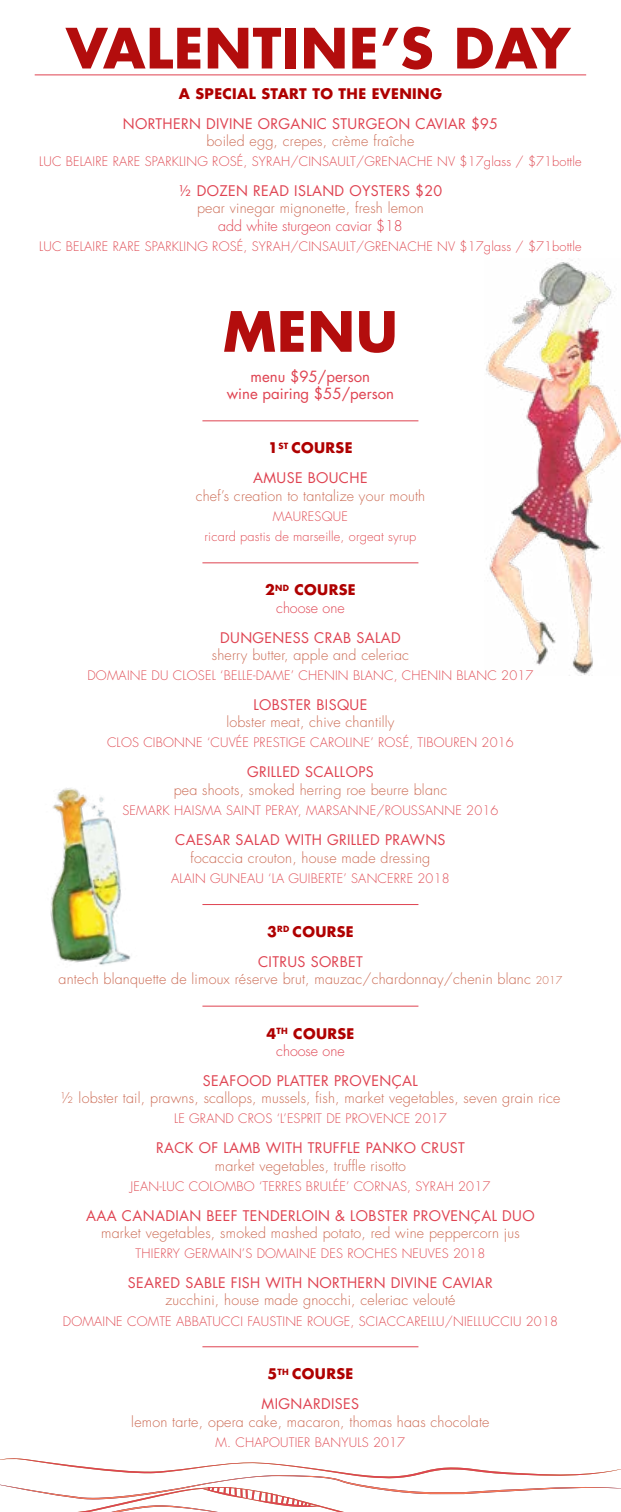
<style>
.page{position:relative;width:621px;height:1512px;background:#fff}
.page>*{position:absolute;margin:0;border:0;box-sizing:border-box;transform-origin:0 0}
.t1{font:700 54px "Futura LT";letter-spacing:.015em;color:#b30d0d}
.t2{font:15px/17.2px "Futura LT";color:#df4351;text-align:center}
.t3{font:300 14.25px "Futura LT";letter-spacing:.015em;color:#cb6a53}
.t4{font:14.25px/30px "Futura LT";letter-spacing:.025em;color:#df4351;text-align:center}
.t5{font:300 14.25px/17.2px "Futura LT";color:#df4351;text-align:center}
.t6{font:700 14.25px "Futura LT";letter-spacing:.025em;color:#af0000}
.t7{font:300 12.75px/20.1px "Futura LT";letter-spacing:.015em;color:#e04f57;text-align:center}
.s1{font-weight:700;color:#af0000}
.s2{font-size:10.5px}
</style>
<div class="page">
<svg style="left:0;top:1458px;width:621px;height:54px"></svg>
<hr style="left:202px;top:420px;width:216px;height:1px;background:#df4351">
<hr style="left:202px;top:562px;width:216px;height:1px;background:#df4351">
<hr style="left:202px;top:904px;width:216px;height:1px;background:#df4351">
<hr style="left:202px;top:1006px;width:216px;height:1px;background:#df4351">
<hr style="left:35px;top:75px;width:551px;height:1px;background:#df4351">
<img style="left:50px;top:788px;width:81px;height:177px">
<hr style="left:202px;top:1346px;width:216px;height:1px;background:#df4351">
<img style="left:486px;top:260px;width:135px;height:416px">
<h1 class="t1" style="left:66px;top:12px;width:506px">VALENTINE’S DAY</h1>
<p class="t6" style="left:179px;top:84px;width:265px">A SPECIAL START TO THE EVENING</p>
<p class="t4" style="left:123px;top:109px;width:377px">NORTHERN DIVINE ORGANIC STURGEON CAVIAR $95</p>
<p class="t3" style="left:206px;top:132px;width:209px">boiled egg, crepes, crème fraîche</p>
<p class="t7" style="left:39px;top:152px;width:544px">LUC BELAIRE RARE SPARKLING ROSÉ, SYRAH/CINSAULT/GRENACHE NV $17glass / $71bottle</p>
<p class="t4" style="left:179px;top:176px;width:265px">½ DOZEN READ ISLAND OYSTERS $20</p>
<p class="t3" style="left:197px;top:200px;width:228px">pear vinegar mignonette, fresh lemon</p>
<p class="t5" style="left:218px;top:217px;width:186px">add white sturgeon caviar $18</p>
<p class="t7" style="left:39px;top:236px;width:544px">LUC BELAIRE RARE SPARKLING ROSÉ, SYRAH/CINSAULT/GRENACHE NV $17glass / $71bottle</p>
<h1 class="t1" style="left:223px;top:296px;width:176px">MENU</h1>
<p class="t2" style="left:227px;top:368px;width:169px">menu $95/person<br>wine pairing $55/person</p>
<p class="t4" style="left:253px;top:433px;width:116px"><span class="s1">1</span><sup>ST</sup> <span class="s1">COURSE<br></span>AMUSE BOUCHE</p>
<p class="t3" style="left:196px;top:487px;width:231px">chef’s creation to tantalize your mouth</p>
<p class="t7" style="left:204px;top:507px;width:213px">MAURESQUE<br>ricard pastis de marseille, orgeat syrup</p>
<p class="t5" style="left:265px;top:582px;width:92px"><span class="s1">2</span><sup>ND</sup> <span class="s1">COURSE </span>choose one</p>
<p class="t4" style="left:220px;top:623px;width:182px">DUNGENESS CRAB SALAD</p>
<p class="t3" style="left:212px;top:646px;width:199px">sherry butter, apple and celeriac</p>
<p class="t7" style="left:87px;top:666px;width:448px">DOMAINE DU CLOSEL ‘BELLE-DAME’ CHENIN BLANC, CHENIN BLANC 2017</p>
<p class="t4" style="left:254px;top:690px;width:115px">LOBSTER BISQUE</p>
<p class="t3" style="left:226px;top:714px;width:170px">lobster meat, chive chantilly</p>
<p class="t7" style="left:107px;top:733px;width:408px">CLOS CIBONNE ‘CUVÉE PRESTIGE CAROLINE’ ROSÉ, TIBOUREN 2016</p>
<p class="t4" style="left:247px;top:757px;width:128px">GRILLED SCALLOPS</p>
<p class="t3" style="left:174px;top:781px;width:275px">pea shoots, smoked herring roe beurre blanc</p>
<p class="t7" style="left:122px;top:801px;width:378px">SEMARK HAISMA SAINT PERAY, MARSANNE/ROUSSANNE 2016</p>
<p class="t4" style="left:175px;top:825px;width:272px">CAESAR SALAD WITH GRILLED PRAWNS</p>
<p class="t3" style="left:191px;top:849px;width:241px">focaccia crouton, house made dressing</p>
<p class="t7" style="left:171px;top:869px;width:280px">ALAIN GUNEAU ‘LA GUIBERTE’ SANCERRE 2018</p>
<p class="t4" style="left:258px;top:917px;width:106px"><span class="s1">3</span><sup>RD</sup> <span class="s1">COURSE<br></span>CITRUS SORBET</p>
<p class="t3" style="left:59px;top:971px;width:505px">antech blanquette de limoux réserve brut, mauzac/chardonnay/chenin blanc <span class="s2">2017</span></p>
<p class="t5" style="left:266px;top:1025px;width:90px"><span class="s1">4</span><sup>TH</sup> <span class="s1">COURSE </span>choose one</p>
<p class="t4" style="left:203px;top:1066px;width:217px">SEAFOOD PLATTER PROVENÇAL</p>
<p class="t3" style="left:61px;top:1089px;width:501px">½ lobster tail, prawns, scallops, mussels, fish, market vegetables, seven grain rice</p>
<p class="t7" style="left:174px;top:1109px;width:274px">LE GRAND CROS ‘L’ESPRIT DE PROVENCE 2017</p>
<p class="t4" style="left:156px;top:1133px;width:310px">RACK OF LAMB WITH TRUFFLE PANKO CRUST</p>
<p class="t3" style="left:215px;top:1157px;width:193px">market vegetables, truffle risotto</p>
<p class="t7" style="left:130px;top:1176px;width:361px">JEAN-LUC COLOMBO ‘TERRES BRULÉE’ CORNAS, SYRAH 2017</p>
<p class="t4" style="left:86px;top:1201px;width:450px">AAA CANADIAN BEEF TENDERLOIN &amp; LOBSTER PROVENÇAL DUO</p>
<p class="t3" style="left:101px;top:1224px;width:420px">market vegetables, smoked mashed potato, red wine peppercorn jus</p>
<p class="t7" style="left:136px;top:1244px;width:351px">THIERRY GERMAIN’S DOMAINE DES ROCHES NEUVES 2018</p>
<p class="t4" style="left:128px;top:1268px;width:366px">SEARED SABLE FISH WITH NORTHERN DIVINE CAVIAR</p>
<p class="t3" style="left:165px;top:1292px;width:292px">zucchini, house made gnocchi, celeriac velouté</p>
<p class="t7" style="left:63px;top:1311px;width:497px">DOMAINE COMTE ABBATUCCI FAUSTINE ROUGE, SCIACCARELLU/NIELLUCCIU 2018</p>
<p class="t4" style="left:262px;top:1359px;width:99px"><span class="s1">5</span><sup>TH</sup> <span class="s1">COURSE<br></span>MIGNARDISES</p>
<p class="t3" style="left:131px;top:1413px;width:360px">lemon tarte, opera cake, macaron, thomas haas chocolate</p>
<p class="t7" style="left:216px;top:1432px;width:191px">M. CHAPOUTIER BANYULS 2017</p>
</div>
